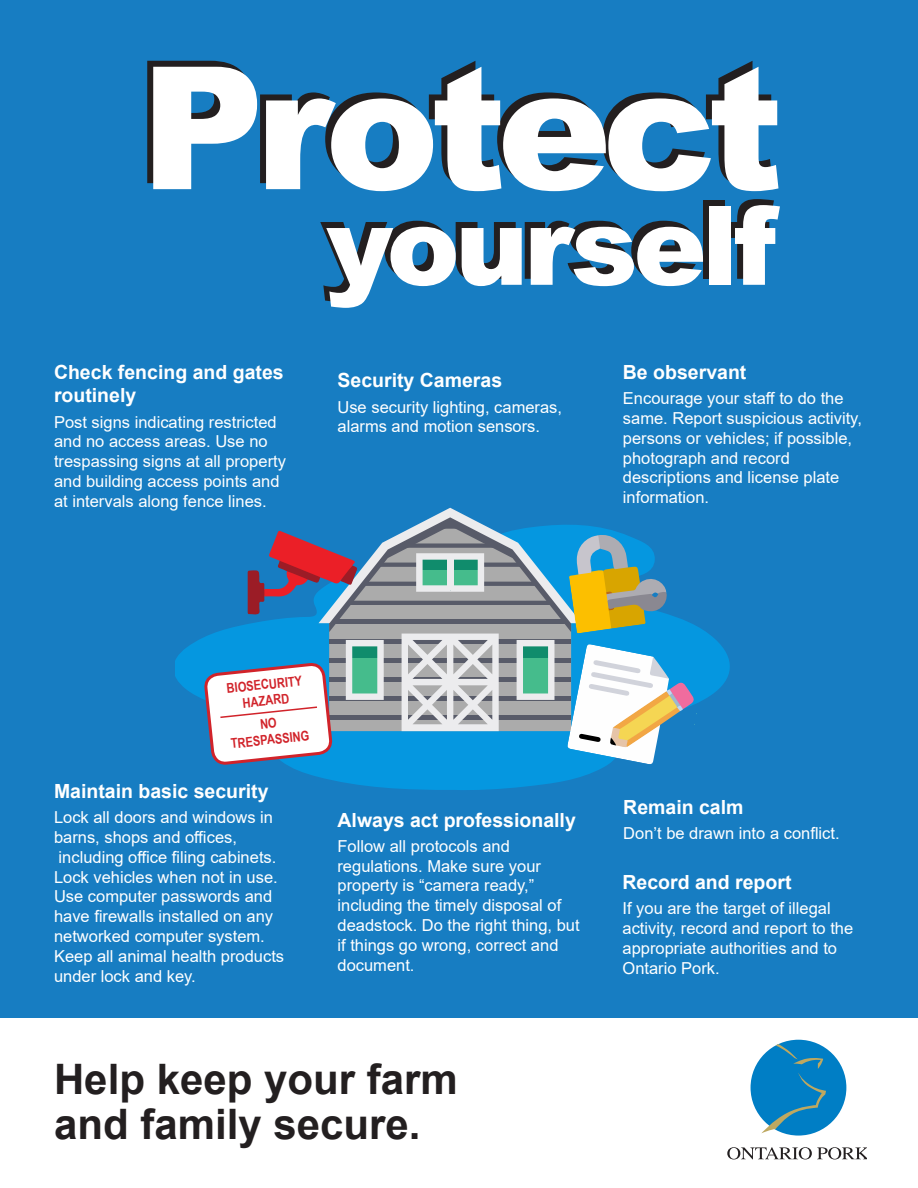
<style>
.page{position:relative;width:918px;height:1188px;background:#fff}
.page>*{position:absolute;margin:0;border:0;box-sizing:border-box;transform-origin:0 0}
.t1{font:900 171px "Arial";letter-spacing:-.05em;color:#fff}
.t2{font:900 109.5px "Arial";letter-spacing:-.04em;color:#fff}
.t3{font:700 42px/45px "Arial";color:#231f20}
.t4{font:700 19.5px/23.4px "Arial";color:#fff}
.t5{font:16.5px/19.8px "Arial";color:#fff}
.t6{font:700 13.5px "Arial Narrow";color:#d1232a}
</style>
<div class="page">
<div style="left:0;top:0;width:918px;height:1017px;background:#177dc2"></div>
<div style="left:751px;top:1040px;width:95px;height:96px;background:#007ec5;border-radius:50%"></div>
<svg style="left:761px;top:1044px;width:65px;height:89px"></svg>
<svg style="left:727px;top:1147px;width:139px;height:12px"></svg>
<svg style="left:176px;top:626px;width:554px;height:77px;fill:#0597e0"></svg>
<svg style="left:205px;top:508px;width:492px;height:282px"></svg>
<p class="t1" style="left:141px;top:4px;width:644px">Protect</p>
<p class="t2" style="left:326px;top:166px;width:452px">yourself</p>
<p class="t4" style="left:54px;top:361px;width:231px">Check fencing and gates routinely</p>
<p class="t5" style="left:54px;top:412px;width:234px">Post signs indicating restricted and no access areas. Use no trespassing signs at all property and building access points and at intervals along fence lines.</p>
<p class="t4" style="left:338px;top:369px;width:166px">Security Cameras</p>
<p class="t5" style="left:338px;top:397px;width:226px">Use security lighting, cameras, alarms and motion sensors.</p>
<p class="t4" style="left:623px;top:361px;width:125px">Be observant</p>
<p class="t5" style="left:623px;top:388px;width:241px">Encourage your staff to do the same. Report suspicious activity, persons or vehicles; if possible, photograph and record descriptions and license plate information.</p>
<p class="t6" style="left:226px;top:678px;width:77px;rotate:-6deg">BIOSECURITY</p>
<p class="t6" style="left:242px;top:693px;width:48px;rotate:-6deg">HAZARD</p>
<p class="t6" style="left:230px;top:733px;width:80px;rotate:-6deg">TRESPASSING</p>
<p class="t4" style="left:54px;top:780px;width:216px">Maintain basic security</p>
<p class="t5" style="left:54px;top:807px;width:232px">Lock all doors and windows in barns, shops and offices, including office filing cabinets.<br>Lock vehicles when not in use.<br>Use computer passwords and have firewalls installed on any networked computer system.<br>Keep all animal health products under lock and key.</p>
<p class="t4" style="left:338px;top:808px;width:240px">Always act professionally</p>
<p class="t5" style="left:338px;top:836px;width:244px">Follow all protocols and regulations. Make sure your property is “camera ready,” including the timely disposal of deadstock. Do the right thing, but if things go wrong, correct and document.</p>
<p class="t3" style="left:54px;top:1057px;width:405px">Help keep your farm and family secure.</p>
<p class="t4" style="left:623px;top:795px;width:122px">Remain calm</p>
<p class="t5" style="left:623px;top:823px;width:218px">Don’t be drawn into a conflict.</p>
<p class="t4" style="left:622px;top:871px;width:171px">Record and report</p>
<p class="t5" style="left:622px;top:899px;width:232px">If you are the target of illegal activity, record and report to the appropriate authorities and to<br>Ontario Pork.</p>
</div>
